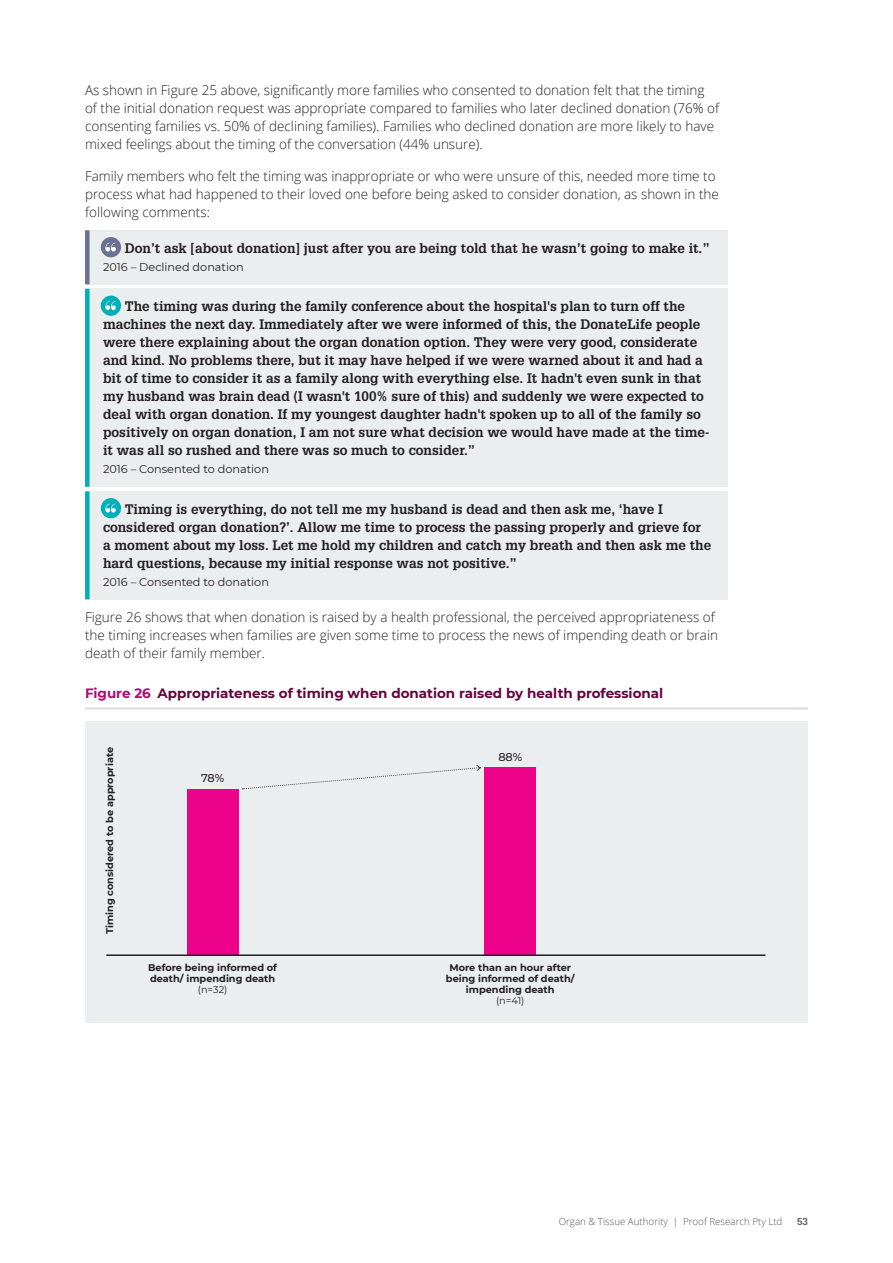
<style>
.page{position:relative;width:893px;height:1263px;background:#fff}
.page>*{position:absolute;margin:0;border:0;box-sizing:border-box;transform-origin:0 0}
.Quote___consented{font:700 13.5px/18px "Glypha LT Std";color:#231f20}
.Body_copy{font:300 13.5px/18px "Open Sans";color:#231f20}
.Quote___declined{font:700 13.5px "Glypha LT Std";color:#231f20}
.Table_figure_heading{font:700 13.5px "Montserrat";color:#62053f}
.Quote___consented-2{font:11.25px "Montserrat";color:#231f20}
.Quote___declined-2{font:11.25px "Montserrat";color:#231f20}
.t1{font:500 11.25px "Montserrat";color:#231f20}
.t2{font:700 9.75px/11.2px "Montserrat";color:#231f20;text-align:center}
.t3{font:300 9.75px "Open Sans";color:#57585a}
.t4{font:700 9.75px "Glypha LT Std";color:#57585a}
.s1{color:#ad0a74}
.s2{font-weight:400}
</style>
<div class="page">
<div style="left:85px;top:721px;width:723px;height:302px;background:#ebeeee"></div>
<div style="left:187px;top:789px;width:51px;height:166px;background:#ed028a"></div>
<div style="left:485px;top:768px;width:51px;height:187px;background:#ed028a"></div>
<hr style="left:106px;top:954px;width:659px;height:2px;background:#231f20">
<svg style="left:242px;top:765px;width:239px;height:24px"></svg>
<div style="left:85px;top:230px;width:642px;height:54px;background:#ebeeee"></div>
<div style="left:85px;top:230px;width:5px;height:54px;background:#697292"></div>
<div style="left:85px;top:289px;width:642px;height:198px;background:#ebeeee"></div>
<div style="left:85px;top:289px;width:5px;height:198px;background:#00afb9"></div>
<div style="left:85px;top:491px;width:642px;height:108px;background:#ebeeee"></div>
<div style="left:85px;top:491px;width:5px;height:108px;background:#00afb9"></div>
<hr style="left:85px;top:707px;width:723px;height:3px;background:#d9dfdf">
<div style="left:101px;top:237px;width:20px;height:20px;background:#697292;border-radius:50%"></div>
<svg style="left:105px;top:243px;width:11px;height:9px"></svg>
<div style="left:101px;top:296px;width:20px;height:20px;background:#00afb9;border-radius:50%"></div>
<svg style="left:105px;top:301px;width:11px;height:9px"></svg>
<div style="left:101px;top:498px;width:20px;height:20px;background:#00afb9;border-radius:50%"></div>
<svg style="left:105px;top:504px;width:11px;height:9px"></svg>
<p class="Body_copy" style="left:85px;top:81px;width:636px">As shown in Figure 25 above, significantly more families who consented to donation felt that the timing of the initial donation request was appropriate compared to families who later declined donation (76% of consenting families vs. 50% of declining families). Families who declined donation are more likely to have mixed feelings about the timing of the conversation (44% unsure).</p>
<p class="Body_copy" style="left:85px;top:167px;width:635px">Family members who felt the timing was inappropriate or who were unsure of this, needed more time to process what had happened to their loved one before being asked to consider donation, as shown in the following comments:</p>
<p class="Quote___declined" style="left:125px;top:240px;width:587px">Don’t ask [about donation] just after you are being told that he wasn’t going to make it.”</p>
<p class="Quote___declined-2" style="left:103px;top:259px;width:142px">2016 – Declined donation</p>
<p class="Quote___consented" style="left:103px;top:297px;width:608px;text-indent:22px">The timing was during the family conference about the hospital's plan to turn off the machines the next day. Immediately after we were informed of this, the DonateLife people were there explaining about the organ donation option. They were very good, considerate and kind. No problems there, but it may have helped if we were warned about it and had a bit of time to consider it as a family along with everything else. It hadn't even sunk in that my husband was brain dead (I wasn't 100% sure of this) and suddenly we were expected to deal with organ donation. If my youngest daughter hadn't spoken up to all of the family so positively on organ donation, I am not sure what decision we would have made at the time&shy;it was all so rushed and there was so much to consider.”</p>
<p class="Quote___consented-2" style="left:103px;top:462px;width:167px">2016 – Consented to donation</p>
<p class="Quote___consented" style="left:103px;top:500px;width:610px;text-indent:22px">Timing is everything, do not tell me my husband is dead and then ask me, ‘have I considered organ donation?’. Allow me time to process the passing properly and grieve for a moment about my loss. Let me hold my children and catch my breath and then ask me the hard questions, because my initial response was not positive.”</p>
<p class="Quote___consented-2" style="left:103px;top:574px;width:167px">2016 – Consented to donation</p>
<p class="Body_copy" style="left:85px;top:608px;width:634px">Figure 26 shows that when donation is raised by a health professional, the perceived appropriateness of the timing increases when families are given some time to process the news of impending death or brain death of their family member.</p>
<p class="Table_figure_heading" style="left:85px;top:684px;width:580px"><span class="s1">Figure 26</span> Appropriateness of timing when donation raised by health professional</p>
<p class="t2" style="left:104px;top:934px;width:188px;rotate:-90deg">Timing considered to be appropriate</p>
<p class="t1" style="left:201px;top:770px;width:25px">78%</p>
<p class="t1" style="left:498px;top:749px;width:25px">88%</p>
<p class="t2" style="left:148px;top:961px;width:130px">Before being informed of death/ impending death <span class="s2">(n=32)</span></p>
<p class="t2" style="left:446px;top:961px;width:130px">More than an hour after being informed of death/ impending death<br><span class="s2">(n=41)</span></p>
<p class="t3" style="left:559px;top:1215px;width:225px">Organ &amp; Tissue Authority | Proof Research Pty Ltd</p>
<p class="t4" style="left:797px;top:1216px;width:12px">53</p>
</div>
